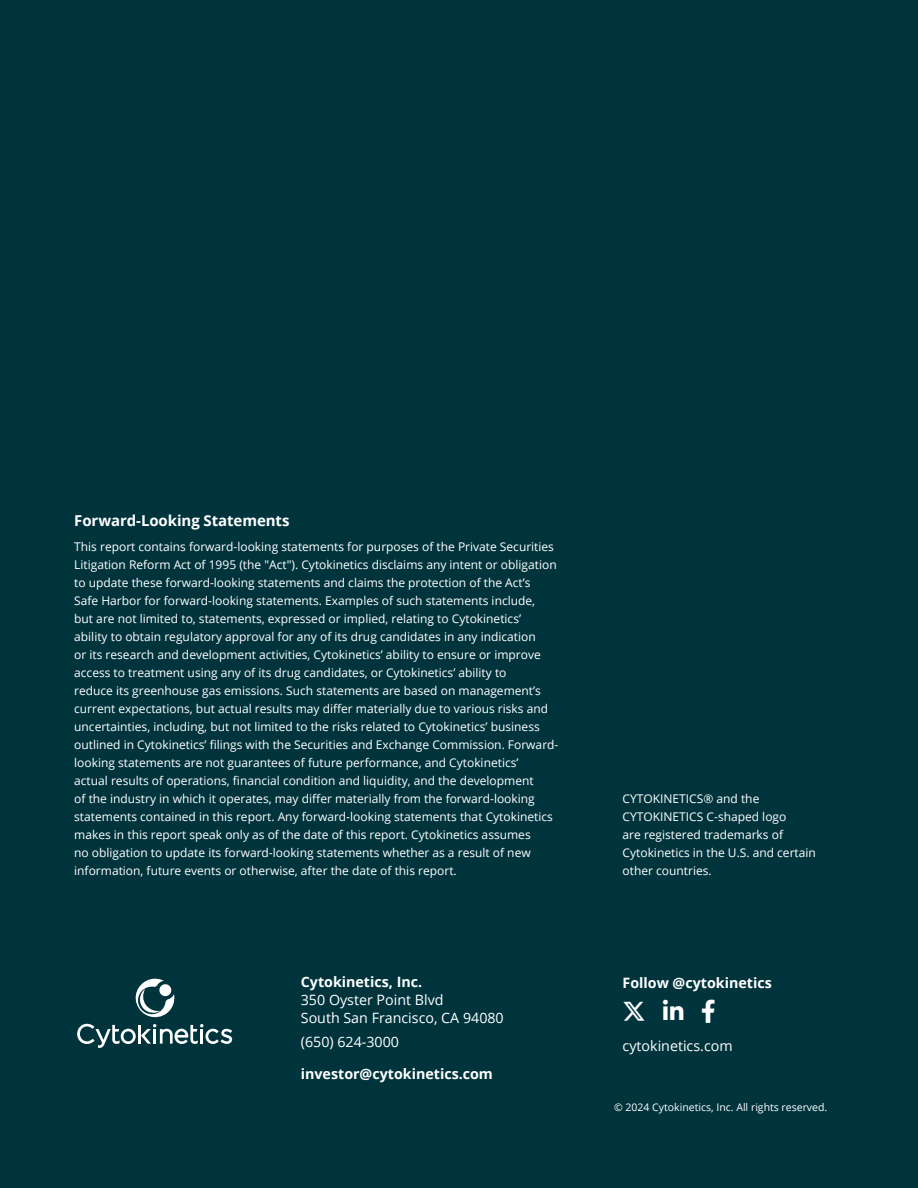
<style>
.page{position:relative;width:918px;height:1188px;background:#00343d}
.page>*{position:absolute;margin:0;border:0;box-sizing:border-box;transform-origin:0 0}
.t1{font:23.25px "Font Awesome 6 Brands";color:#fff}
.t2{font:700 15px "Open Sans";letter-spacing:-.005em;color:#fff}
.t3{font:14.25px/18px "Open Sans";color:#fff}
.t4{font:700 14.25px "Open Sans";color:#fff}
.t5{font:12px/18px "Open Sans";color:#fff}
.t6{font:10.5px "Open Sans";color:#fff}
</style>
<div class="page">
<svg style="left:77px;top:978px;width:155px;height:70px"></svg>
<p class="t2" style="left:74px;top:510px;width:217px">Forward-Looking Statements</p>
<p class="t5" style="left:74px;top:537px;width:486px">This report contains forward-looking statements for purposes of the Private Securities Litigation Reform Act of 1995 (the "Act"). Cytokinetics disclaims any intent or obligation to update these forward-looking statements and claims the protection of the Act’s<br>Safe Harbor for forward-looking statements. Examples of such statements include,<br>but are not limited to, statements, expressed or implied, relating to Cytokinetics’<br>ability to obtain regulatory approval for any of its drug candidates in any indication<br>or its research and development activities, Cytokinetics’ ability to ensure or improve access to treatment using any of its drug candidates, or Cytokinetics’ ability to<br>reduce its greenhouse gas emissions. Such statements are based on management’s current expectations, but actual results may differ materially due to various risks and uncertainties, including, but not limited to the risks related to Cytokinetics’ business outlined in Cytokinetics’ filings with the Securities and Exchange Commission. Forward&shy;looking statements are not guarantees of future performance, and Cytokinetics’<br>actual results of operations, financial condition and liquidity, and the development<br>of the industry in which it operates, may differ materially from the forward-looking statements contained in this report. Any forward-looking statements that Cytokinetics makes in this report speak only as of the date of this report. Cytokinetics assumes<br>no obligation to update its forward-looking statements whether as a result of new information, future events or otherwise, after the date of this report.</p>
<p class="t4" style="left:301px;top:971px;width:123px">Cytokinetics, Inc.</p>
<p class="t3" style="left:301px;top:990px;width:204px">350 Oyster Point Blvd<br>South San Francisco, CA 94080</p>
<p class="t3" style="left:301px;top:1033px;width:100px">(650) 624-3000</p>
<p class="t4" style="left:301px;top:1064px;width:194px">investor@cytokinetics.com</p>
<p class="t5" style="left:623px;top:789px;width:195px">CYTOKINETICS® and the<br>CYTOKINETICS C-shaped logo<br>are registered trademarks of<br>Cytokinetics in the U.S. and certain other countries.</p>
<p class="t4" style="left:623px;top:973px;width:151px">Follow @cytokinetics</p>
<h1 class="t1" style="left:623px;top:999px;width:25px">▼▼▼</h1>
<p class="t3" style="left:623px;top:1037px;width:112px">cytokinetics.com</p>
<p class="t6" style="left:614px;top:1100px;width:215px">© 2024 Cytokinetics, Inc. All rights reserved.</p>
</div>
